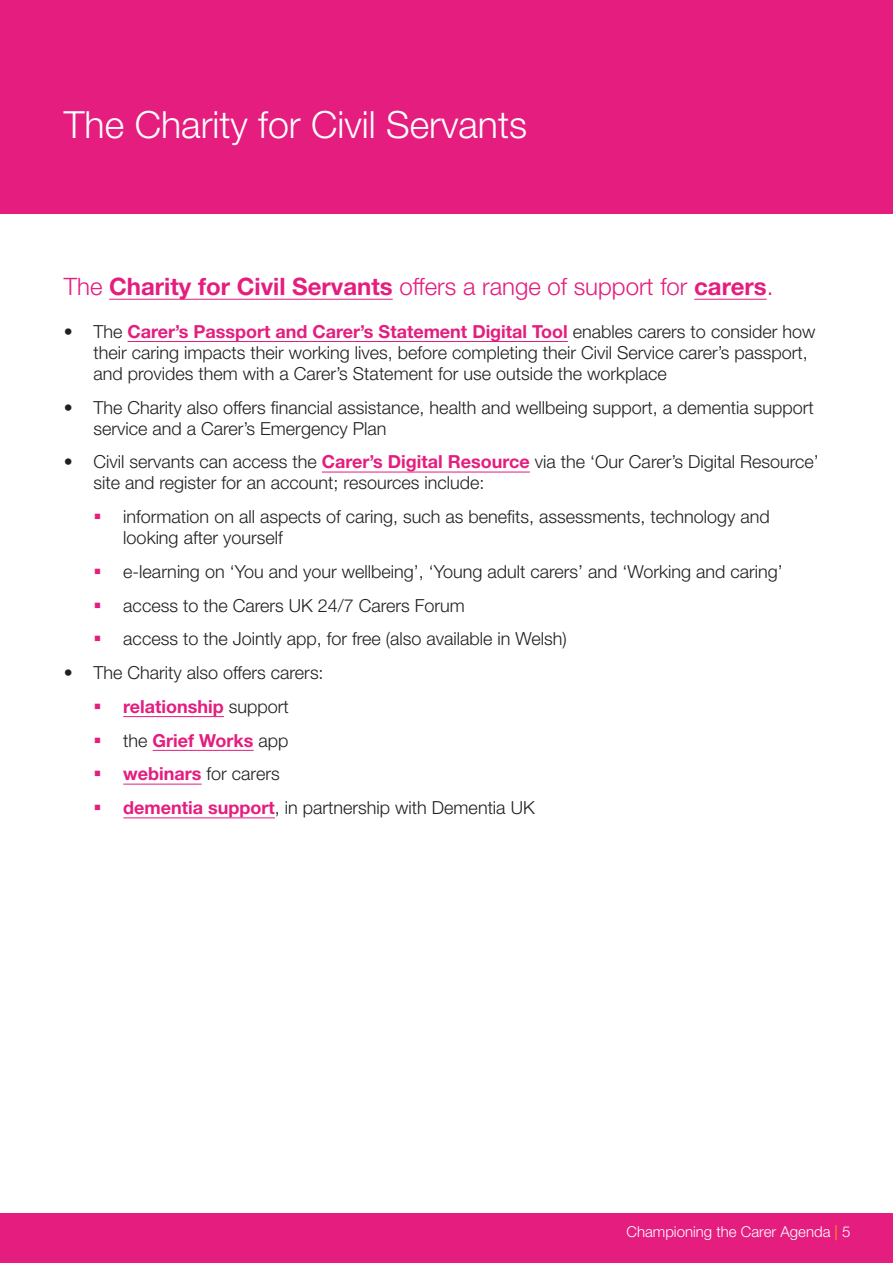
<style>
.page{position:relative;width:893px;height:1263px;background:#fff}
.page>*{position:absolute;margin:0;border:0;box-sizing:border-box;transform-origin:0 0}
.t1{font:300 37.5px "Helvetica Neue LT Std";color:#fff}
.B_Heading_Intro{font:700 24px "Helvetica Neue LT Std";color:#e41d7f}
.t2{font:300 18px/21px "Helvetica Neue LT Std";color:#231f20}
.t3{font:700 18px "Helvetica Neue LT Std";color:#e41d7f}
.t4{font:300 15px "Helvetica Neue LT Std";color:#fff}
.s1{font-weight:300}
.s2{font-weight:700;color:#e41d7f}
.s3{font-weight:300;color:#231f20}
.s4{color:#ffb700}
</style>
<div class="page">
<div style="left:0;top:0;width:893px;height:213px;background:#e41d7f"></div>
<div style="left:0;top:1213px;width:893px;height:50px;background:#e41d7f"></div>
<hr style="left:109px;top:299px;width:284px;height:1px;background:#e41d7f">
<hr style="left:694px;top:299px;width:73px;height:1px;background:#e41d7f">
<hr style="left:128px;top:341px;width:440px;height:1px;background:#e41d7f">
<hr style="left:322px;top:472px;width:208px;height:1px;background:#e41d7f">
<hr style="left:123px;top:716px;width:101px;height:1px;background:#e41d7f">
<hr style="left:153px;top:750px;width:101px;height:1px;background:#e41d7f">
<hr style="left:123px;top:784px;width:79px;height:1px;background:#e41d7f">
<hr style="left:123px;top:817px;width:152px;height:1px;background:#e41d7f">
<p class="t1" style="left:64px;top:102px;width:465px">The Charity for Civil Servants</p>
<p class="B_Heading_Intro" style="left:64px;top:272px;width:711px"><span class="s1">The</span> Charity for Civil Servants <span class="s1">offers a range of support for</span> carers<span class="s1">.</span></p>
<p class="t2" style="left:94px;top:320px;width:723px;text-indent:-30px">• The <span class="s2">Carer’s Passport and Carer’s Statement Digital Tool</span> enables carers to consider how their caring impacts their working lives, before completing their Civil Service carer’s passport, and provides them with a Carer’s Statement for use outside the workplace</p>
<p class="t2" style="left:94px;top:396px;width:722px;text-indent:-30px">• The Charity also offers financial assistance, health and wellbeing support, a dementia support service and a Carer’s Emergency Plan</p>
<p class="t2" style="left:94px;top:451px;width:727px;text-indent:-30px">• Civil servants can access the <span class="s2">Carer’s Digital Resource</span> via the ‘Our Carer’s Digital Resource’ site and register for an account; resources include:</p>
<p class="t2" style="left:123px;top:506px;width:648px">information on all aspects of caring, such as benefits, assessments, technology and looking after yourself</p>
<p class="t2" style="left:123px;top:560px;width:661px">e-learning on ‘You and your wellbeing’, ‘Young adult carers’ and ‘Working and caring’</p>
<p class="t2" style="left:123px;top:594px;width:343px">access to the Carers UK 24/7 Carers Forum</p>
<p class="t2" style="left:123px;top:628px;width:445px">access to the Jointly app, for free (also available in Welsh)</p>
<p class="t2" style="left:64px;top:662px;width:261px">• The Charity also offers carers:</p>
<p class="t3" style="left:123px;top:695px;width:167px">relationship <span class="s3">support</span></p>
<p class="t3" style="left:123px;top:729px;width:167px"><span class="s3">the</span> Grief Works <span class="s3">app</span></p>
<p class="t2" style="left:123px;top:763px;width:158px"><span class="s2">webinars</span> for carers</p>
<p class="t2" style="left:123px;top:797px;width:413px"><span class="s2">dementia support</span>, in partnership with Dementia UK</p>
<p class="t4" style="left:626px;top:1223px;width:225px">Championing the Carer Agenda <span class="s4">|</span> 5</p>
</div>
